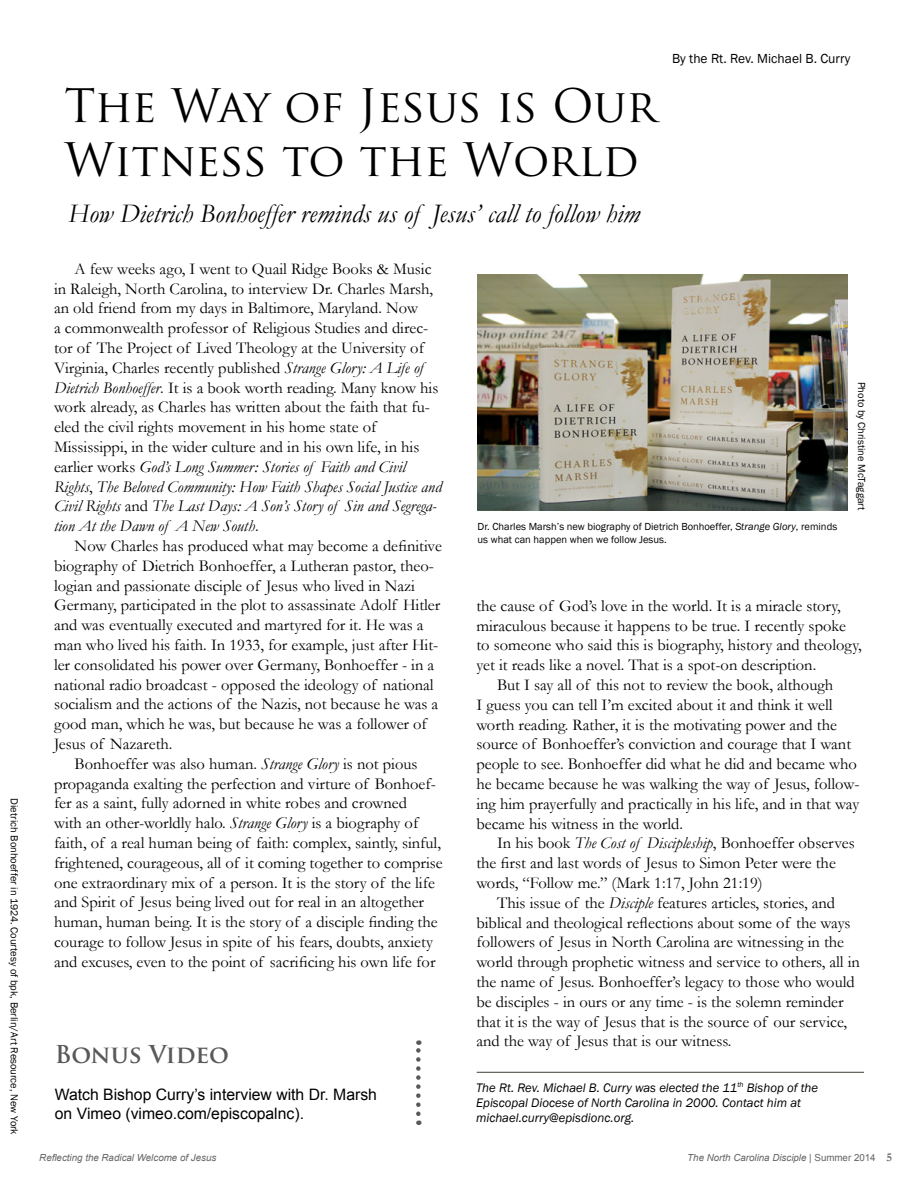
<style>
.page{position:relative;width:918px;height:1188px;background:#fff}
.page>*{position:absolute;margin:0;border:0;box-sizing:border-box;transform-origin:0 0}
.t1{font:45px/54px "Trajan Pro";color:#000}
.t2{font:italic 27px "Garamond";color:#000}
.t3{font:700 24px "Trajan Pro";letter-spacing:-.005em;color:#595958}
.t4{font:16.5px/19.8px "Garamond";color:#000}
.t5{font:15.75px/18.9px "Arial";color:#000}
.t6{font:13.5px "Franklin Gothic";color:#000}
.t7{font:italic 12.75px/15.3px "Franklin Gothic";color:#000}
.t8{font:10.5px/12.6px "Franklin Gothic";color:#000}
.t9{font:italic 9.75px "Arial";color:#636466}
.s1{font-style:italic}
.s2{font-style:normal}
.s3{font-family:"Garamond";font-weight:700;font-style:normal;font-size:12px}
</style>
<div class="page">
<hr style="left:477px;top:1072px;width:387px;height:1px;background:#394134">
<img style="left:477px;top:275px;width:371px;height:236px">
<svg style="left:416px;top:1040px;width:5px;height:74px"></svg>
<p class="t8" style="left:21px;top:798px;width:338px;rotate:90deg">Dietrich Bonhoeffer in 1924. Courtesy of bpk, Berlin/Art Resource, New York</p>
<h1 class="t1" style="left:64px;top:78px;width:594px">The Way of Jesus is Our<br>Witness to the World</h1>
<p class="t6" style="left:672px;top:51px;width:180px">By the Rt. Rev. Michael B. Curry</p>
<h2 class="t2" style="left:68px;top:195px;width:573px">How Dietrich Bonhoeffer reminds us of Jesus’ call to follow him</h2>
<p class="t4" style="left:54px;top:258px;width:389px;text-indent:21px">A few weeks ago, I went to Quail Ridge Books &amp; Music in Raleigh, North Carolina, to interview Dr. Charles Marsh, an old friend from my days in Baltimore, Maryland. Now<br>a commonwealth professor of Religious Studies and direc&shy;tor of The Project of Lived Theology at the University of Virginia, Charles recently published <span class="s1">Strange Glory: A Life of Dietrich Bonhoeffer</span>. It is a book worth reading. Many know his work already, as Charles has written about the faith that fu&shy;eled the civil rights movement in his home state of Mississippi, in the wider culture and in his own life, in his earlier works <span class="s1">God’s Long Summer: Stories of Faith and Civil Rights</span>, <span class="s1">The Beloved Community: How Faith Shapes Social Justice and Civil Rights</span> and <span class="s1">The Last Days: A Son’s Story of Sin and Segrega&shy;tion At the Dawn of A New South</span>.</p>
<p class="t4" style="left:54px;top:536px;width:389px;text-indent:21px">Now Charles has produced what may become a definitive biography of Dietrich Bonhoeffer, a Lutheran pastor, theo&shy;logian and passionate disciple of Jesus who lived in Nazi Germany, participated in the plot to assassinate Adolf Hitler and was eventually executed and martyred for it. He was a man who lived his faith. In 1933, for example, just after Hit&shy;ler consolidated his power over Germany, Bonhoeffer - in a national radio broadcast - opposed the ideology of national socialism and the actions of the Nazis, not because he was a good man, which he was, but because he was a follower of Jesus of Nazareth.</p>
<p class="t4" style="left:54px;top:753px;width:390px;text-indent:21px">Bonhoeffer was also human. <span class="s1">Strange Glory</span> is not pious propaganda exalting the perfection and virture of Bonhoef&shy;fer as a saint, fully adorned in white robes and crowned<br>with an other-worldly halo. <span class="s1">Strange Glory</span> is a biography of faith, of a real human being of faith: complex, saintly, sinful, frightened, courageous, all of it coming together to comprise one extraordinary mix of a person. It is the story of the life and Spirit of Jesus being lived out for real in an altogether human, human being. It is the story of a disciple finding the courage to follow Jesus in spite of his fears, doubts, anxiety and excuses, even to the point of sacrificing his own life for</p>
<p class="t8" style="left:868px;top:382px;width:130px;rotate:90deg">Photo by Christine McTaggart</p>
<p class="t8" style="left:478px;top:521px;width:361px">Dr. Charles Marsh’s new biography of Dietrich Bonhoeffer, <span class="s1">Strange Glory</span>, reminds us what can happen when we follow Jesus.</p>
<p class="t4" style="left:476px;top:595px;width:366px">the cause of God’s love in the world. It is a miracle story,</p>
<p class="t4" style="left:476px;top:615px;width:371px">miraculous because it happens to be true. I recently spoke</p>
<p class="t4" style="left:476px;top:635px;width:387px">to someone who said this is biography, history and theology,</p>
<p class="t4" style="left:476px;top:655px;width:341px">yet it reads like a novel. That is a spot-on description.</p>
<p class="t4" style="left:497px;top:674px;width:338px">But I say all of this not to review the book, although</p>
<p class="t4" style="left:476px;top:694px;width:358px">I guess you can tell I’m excited about it and think it well</p>
<p class="t4" style="left:476px;top:714px;width:362px">worth reading. Rather, it is the motivating power and the</p>
<p class="t4" style="left:476px;top:734px;width:376px">source of Bonhoeffer’s conviction and courage that I want</p>
<p class="t4" style="left:476px;top:754px;width:382px">people to see. Bonhoeffer did what he did and became who</p>
<p class="t4" style="left:476px;top:773px;width:385px">he became because he was walking the way of Jesus, follow-</p>
<p class="t4" style="left:476px;top:793px;width:384px">ing him prayerfully and practically in his life, and in that way</p>
<p class="t4" style="left:476px;top:813px;width:208px">became his witness in the world.</p>
<p class="t4" style="left:497px;top:833px;width:359px">In his book <span class="s1">The Cost of Discipleship</span>, Bonhoeffer observes</p>
<p class="t4" style="left:476px;top:853px;width:361px">the first and last words of Jesus to Simon Peter were the</p>
<p class="t4" style="left:476px;top:872px;width:288px">words, “Follow me.” (Mark 1:17, John 21:19)</p>
<p class="t4" style="left:497px;top:892px;width:340px">This issue of the <span class="s1">Disciple</span> features articles, stories, and</p>
<p class="t4" style="left:476px;top:912px;width:376px">biblical and theological reflections about some of the ways</p>
<p class="t4" style="left:476px;top:932px;width:369px">followers of Jesus in North Carolina are witnessing in the</p>
<p class="t4" style="left:476px;top:952px;width:385px">world through prophetic witness and service to others, all in</p>
<p class="t4" style="left:476px;top:971px;width:380px">the name of Jesus. Bonhoeffer’s legacy to those who would</p>
<p class="t4" style="left:476px;top:991px;width:369px">be disciples - in ours or any time - is the solemn reminder</p>
<p class="t4" style="left:476px;top:1011px;width:372px">that it is the way of Jesus that is the source of our service,</p>
<p class="t4" style="left:476px;top:1031px;width:256px">and the way of Jesus that is our witness.</p>
<p class="t7" style="left:476px;top:1080px;width:344px">The Rt. Rev. Michael B. Curry was elected the 11<sup>th</sup> Bishop of the<br>Episcopal Diocese of North Carolina in 2000. Contact him at michael.curry@episdionc.org.</p>
<h3 class="t3" style="left:55px;top:1039px;width:176px">Bonus Video</h3>
<p class="t5" style="left:55px;top:1086px;width:324px">Watch Bishop Curry’s interview with Dr. Marsh on Vimeo (vimeo.com/episcopalnc).</p>
<p class="t9" style="left:39px;top:1151px;width:179px">Reflecting the Radical Welcome of Jesus</p>
<p class="t9" style="left:687px;top:1151px;width:206px">The North Carolina Disciple <span class="s2">| Summer 2014</span> <span class="s3">5</span></p>
</div>
